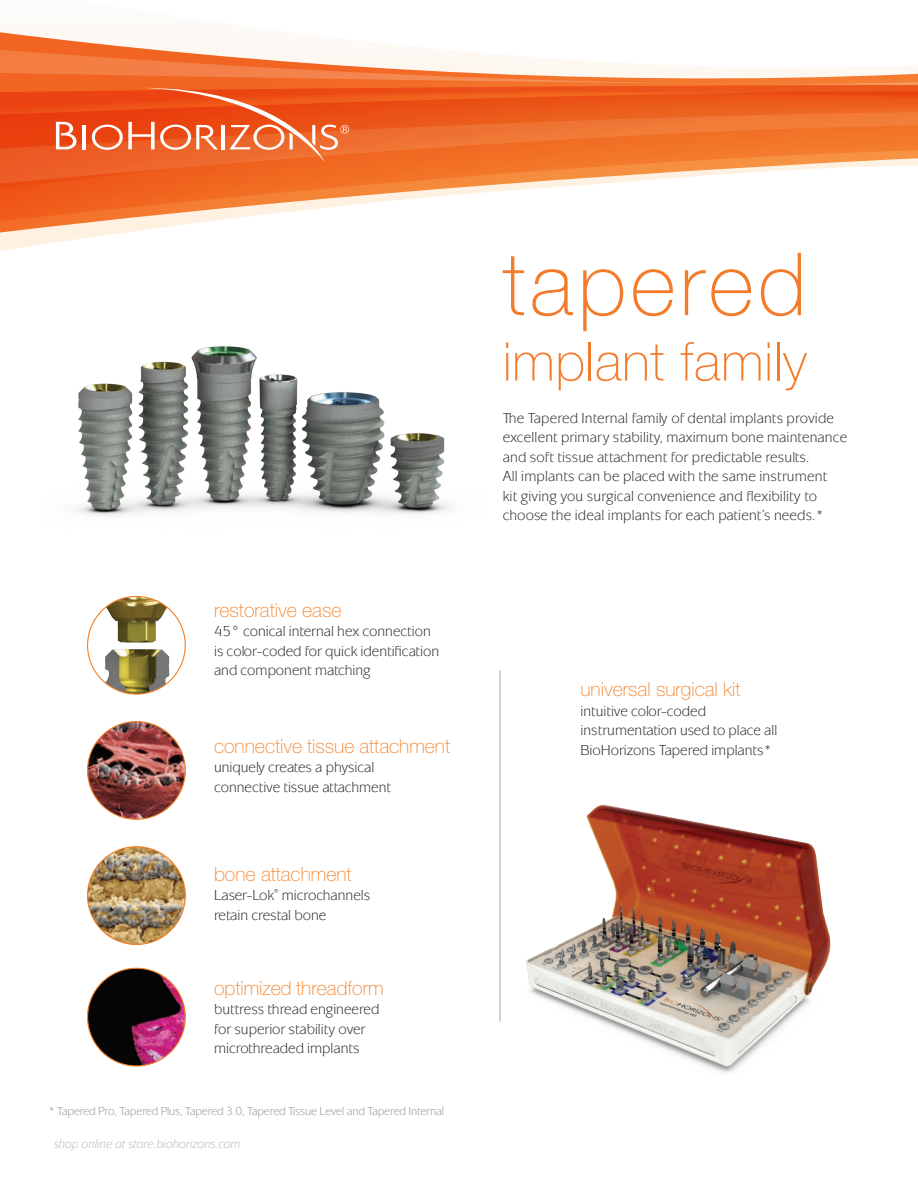
<style>
.page{position:relative;width:918px;height:1188px;background:#fff}
.page>*{position:absolute;margin:0;border:0;box-sizing:border-box;transform-origin:0 0}
.t1{font:100 87.3px "Helvetica Neue LT Pro";letter-spacing:.05em;color:#f47b2a}
.t2{font:100 53.4px "Helvetica Neue LT Pro";letter-spacing:.01em;color:#f47b2a}
.t3{font:100 19.5px "Helvetica Neue LT Pro";color:#f48026}
.Pa0{font:15px/19.5px "Mixage ITC Std";color:#231f20}
.Manual_text_blocks{font:15px/19.5px "Mixage ITC Std";color:#231f20}
.t4{font:italic 12.6px "Mixage ITC Std";color:#aeafb3}
.catalog_part_descrip{font:12px "Mixage ITC Std";letter-spacing:-.01em;color:#919295}
.s1{font-style:italic}
</style>
<div class="page">
<svg style="left:0;top:32px;width:918px;height:50px"></svg>
<svg style="left:0;top:82px;width:918px;height:9px"></svg>
<svg style="left:0;top:91px;width:918px;height:15px"></svg>
<svg style="left:0;top:106px;width:918px;height:145px"></svg>
<hr style="left:83px;top:125px;width:3px;height:24px;background:#fff">
<svg style="left:56px;top:122px;width:21px;height:27px"></svg>
<svg style="left:92px;top:88px;width:257px;height:74px"></svg>
<img style="left:88px;top:722px;width:97px;height:97px;border-radius:49px">
<img style="left:88px;top:847px;width:97px;height:97px;border-radius:49px">
<img style="left:88px;top:969px;width:97px;height:97px">
<img style="left:97px;top:596px;width:79px;height:97px">
<hr style="left:500px;top:670px;width:1px;height:352px;background:#aeafb3">
<img style="left:526px;top:804px;width:305px;height:269px">
<img style="left:75px;top:346px;width:375px;height:170px">
<p class="t3" style="left:214px;top:598px;width:129px">restorative ease</p>
<p class="Pa0" style="left:214px;top:621px;width:227px">45° conical internal hex connection is color-coded for quick identification and component matching</p>
<p class="t3" style="left:214px;top:734px;width:238px">connective tissue attachment</p>
<p class="Pa0" style="left:214px;top:757px;width:162px">uniquely creates a physical</p>
<p class="Pa0" style="left:214px;top:777px;width:178px">connective tissue attachment</p>
<p class="t3" style="left:214px;top:862px;width:139px">bone attachment</p>
<p class="Pa0" style="left:214px;top:885px;width:158px">Laser-Lok<sup>®</sup> microchannels</p>
<p class="Pa0" style="left:214px;top:905px;width:114px">retain crestal bone</p>
<p class="t3" style="left:214px;top:976px;width:171px">optimized threadform</p>
<p class="Pa0" style="left:214px;top:999px;width:167px">buttress thread engineered</p>
<p class="Pa0" style="left:214px;top:1019px;width:153px">for superior stability over</p>
<p class="Pa0" style="left:214px;top:1038px;width:147px">microthreaded implants</p>
<p class="catalog_part_descrip" style="left:48px;top:1104px;width:398px"><span class="s1">*</span> Tapered Pro, Tapered Plus, Tapered 3.0, Tapered Tissue Level and Tapered Internal</p>
<p class="t4" style="left:54px;top:1137px;width:188px">shop online at store.biohorizons.com</p>
<p class="t1" style="left:503px;top:232px;width:305px">tapered</p>
<p class="t2" style="left:503px;top:330px;width:306px">implant family</p>
<p class="Pa0" style="left:503px;top:408px;width:346px">The Tapered Internal family of dental implants provide excellent primary stability, maximum bone maintenance and soft tissue attachment for predictable results.<br>All implants can be placed with the same instrument<br>kit giving you surgical convenience and flexibility to choose the ideal implants for each patient’s needs.*</p>
<p class="t3" style="left:580px;top:678px;width:162px">universal surgical kit</p>
<p class="Manual_text_blocks" style="left:580px;top:701px;width:198px">intuitive color-coded instrumentation used to place all<br>BioHorizons Tapered implants*</p>
</div>
